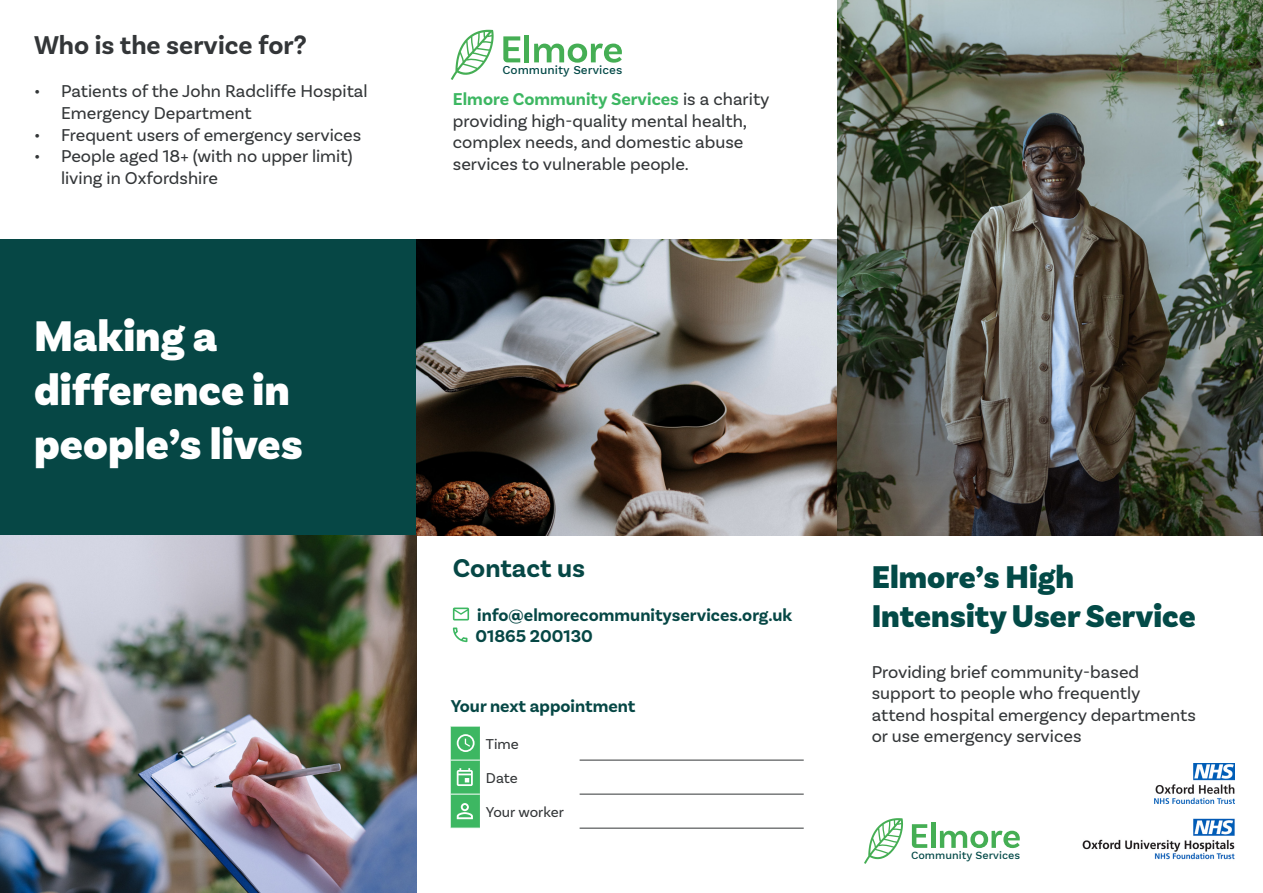
<style>
.page{position:relative;width:1263px;height:893px;background:#fff}
.page>*{position:absolute;margin:0;border:0;box-sizing:border-box;transform-origin:0 0}
.t1{font:900 45px/54px "Basic Sans";color:#fff}
.t2{font:900 33px/39.6px "Basic Sans";color:#034a47}
.t3{font:700 27px "Basic Sans";color:#333638}
.t4{font:700 27px "Basic Sans";color:#064745}
.t5{font:18px/21.6px "Basic Sans";color:#333638}
.t6{font:700 18px "Basic Sans";color:#064745}
.t7{font:15px "Basic Sans";color:#333638}
.t8{font:500 11.85px "Work Sans";color:#034947}
.t9{font:500 10.8px "Work Sans";color:#034947}
.s1{font-weight:700;color:#3db762}
</style>
<div class="page">
<div style="left:0;top:240px;width:417px;height:296px;background:#064745"></div>
<img style="left:417px;top:240px;width:421px;height:296px">
<img style="left:838px;top:0;width:425px;height:536px">
<svg style="left:453px;top:607px;width:16px;height:13px"></svg>
<svg style="left:453px;top:627px;width:14px;height:15px"></svg>
<svg style="left:503px;top:36px;width:17px;height:26px"></svg>
<hr style="left:525px;top:35px;width:4px;height:27px;background:#45ae54">
<svg style="left:534px;top:44px;width:88px;height:19px"></svg>
<svg style="left:451px;top:30px;width:43px;height:50px"></svg>
<svg style="left:912px;top:824px;width:15px;height:24px"></svg>
<hr style="left:931px;top:822px;width:4px;height:26px;background:#45ae54">
<svg style="left:940px;top:831px;width:80px;height:17px"></svg>
<svg style="left:864px;top:818px;width:39px;height:46px"></svg>
<hr style="left:580px;top:760px;width:224px;height:1px;background:#333638">
<hr style="left:580px;top:794px;width:224px;height:1px;background:#333638">
<hr style="left:580px;top:828px;width:224px;height:1px;background:#333638">
<svg style="left:451px;top:726px;width:29px;height:103px;background:#5bc27a"></svg>
<img style="left:1082px;top:818px;width:153px;height:42px">
<img style="left:0;top:536px;width:417px;height:357px">
<img style="left:1154px;top:764px;width:81px;height:39px">
<p class="t3" style="left:34px;top:29px;width:274px">Who is the service for?</p>
<p class="t5" style="left:61px;top:81px;width:308px;text-indent:-27px">• Patients of the John Radcliffe Hospital<br>Emergency Department</p>
<p class="t5" style="left:34px;top:124px;width:329px">• Frequent users of emergency services</p>
<p class="t5" style="left:61px;top:145px;width:293px;text-indent:-27px">• People aged 18+ (with no upper limit) living in Oxfordshire</p>
<p class="t1" style="left:34px;top:310px;width:270px">Making a difference in people’s lives</p>
<p class="t8" style="left:502px;top:63px;width:121px">Community Services</p>
<p class="t5" style="left:453px;top:88px;width:318px"><span class="s1">Elmore Community Services</span> is a charity providing high-quality mental health, complex needs, and domestic abuse services to vulnerable people.</p>
<p class="t4" style="left:453px;top:552px;width:134px">Contact us</p>
<p class="t6" style="left:477px;top:604px;width:317px">info@elmorecommunityservices.org.uk</p>
<p class="t6" style="left:476px;top:625px;width:119px">01865 200130</p>
<p class="t6" style="left:451px;top:695px;width:186px">Your next appointment</p>
<p class="t7" style="left:486px;top:735px;width:34px">Time</p>
<p class="t7" style="left:486px;top:769px;width:33px">Date</p>
<p class="t7" style="left:486px;top:803px;width:79px">Your worker</p>
<p class="t2" style="left:872px;top:558px;width:326px">Elmore’s High<br>Intensity User Service</p>
<p class="t5" style="left:872px;top:661px;width:326px">Providing brief community-based support to people who frequently attend hospital emergency departments or use emergency services</p>
<p class="t9" style="left:911px;top:849px;width:111px">Community Services</p>
</div>
